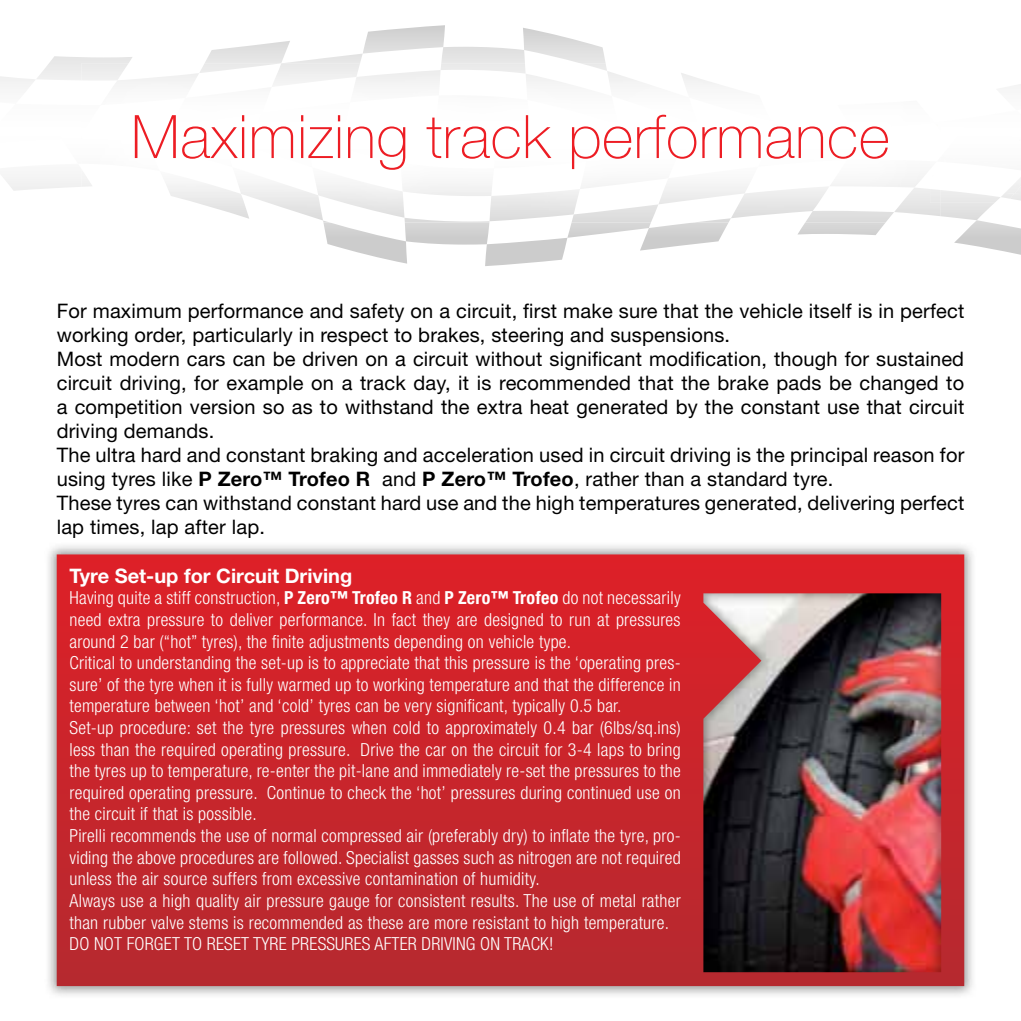
<style>
.page{position:relative;width:1021px;height:1021px;background:#fff}
.page>*{position:absolute;margin:0;border:0;box-sizing:border-box;transform-origin:0 0}
.t1{font:100 60px "Helvetica Neue LT Std";letter-spacing:.01em;color:#ed1d24}
.t2{font:20px/24px "Helvetica Neue LT Std";letter-spacing:.01em;color:#000}
.t3{font:700 20px "Helvetica Neue LT Std";color:#fff}
.t4{font:300 condensed 18px/21.6px "Helvetica Neue LT Std";letter-spacing:.015em;color:#fff}
.s1{font-weight:700}
</style>
<div class="page">
<img style="left:48px;top:545px;width:925px;height:451px">
<svg style="left:57px;top:554px;width:907px;height:432px;background:#b62c32"></svg>
<img style="left:523px;top:28px;width:82px;height:35px">
<img style="left:363px;top:25px;width:82px;height:29px">
<img style="left:290px;top:54px;width:73px;height:9px">
<img style="left:205px;top:41px;width:85px;height:22px">
<img style="left:323px;top:222px;width:84px;height:42px">
<img style="left:485px;top:238px;width:82px;height:28px">
<img style="left:567px;top:222px;width:73px;height:16px">
<img style="left:640px;top:222px;width:88px;height:28px">
<img style="left:798px;top:222px;width:87px;height:13px">
<img style="left:940px;top:203px;width:54px;height:17px">
<img style="left:954px;top:220px;width:66px;height:35px">
<svg style="left:1014px;top:186px;width:6px;height:8px"></svg>
<img style="left:526px;top:74px;width:91px;height:28px">
<img style="left:526px;top:95px;width:3px;height:7px">
<img style="left:232px;top:171px;width:91px;height:49px">
<img style="left:312px;top:171px;width:92px;height:47px">
<img style="left:404px;top:218px;width:85px;height:4px">
<img style="left:571px;top:204px;width:87px;height:18px">
<img style="left:700px;top:218px;width:31px;height:4px">
<img style="left:731px;top:186px;width:97px;height:32px">
<img style="left:805px;top:211px;width:89px;height:11px">
<h1 class="t1" style="left:131px;top:102px;width:760px">Maximizing track performance</h1>
<p class="t2" style="left:57px;top:298px;width:909px">For maximum performance and safety on a circuit, first make sure that the vehicle itself is in perfect working order, particularly in respect to brakes, steering and suspensions.<br>Most modern cars can be driven on a circuit without significant modification, though for sustained circuit driving, for example on a track day, it is recommended that the brake pads be changed to a competition version so as to withstand the extra heat generated by the constant use that circuit driving demands.<br>The ultra hard and constant braking and acceleration used in circuit driving is the principal reason for using tyres like <span class="s1">P Zero™ Trofeo R</span> and <span class="s1">P Zero™ Trofeo</span>, rather than a standard tyre.<br>These tyres can withstand constant hard use and the high temperatures generated, delivering perfect lap times, lap after lap.</p>
<p class="t3" style="left:69px;top:563px;width:284px">Tyre Set-up for Circuit Driving</p>
<p class="t4" style="left:69px;top:587px;width:612px">Having quite a stiff construction, <span class="s1">P Zero™ Trofeo R</span> and <span class="s1">P Zero™ Trofeo</span> do not necessarily need extra pressure to deliver performance. In fact they are designed to run at pressures around 2 bar (“hot” tyres), the finite adjustments depending on vehicle type.<br>Critical to understanding the set-up is to appreciate that this pressure is the ‘operating pres&shy;sure’ of the tyre when it is fully warmed up to working temperature and that the difference in temperature between ‘hot’ and ‘cold’ tyres can be very significant, typically 0.5 bar.<br>Set-up procedure: set the tyre pressures when cold to approximately 0.4 bar (6lbs/sq.ins) less than the required operating pressure. Drive the car on the circuit for 3-4 laps to bring the tyres up to temperature, re-enter the pit-lane and immediately re-set the pressures to the required operating pressure. Continue to check the ‘hot’ pressures during continued use on the circuit if that is possible.<br>Pirelli recommends the use of normal compressed air (preferably dry) to inflate the tyre, pro&shy;viding the above procedures are followed. Specialist gasses such as nitrogen are not required unless the air source suffers from excessive contamination of humidity.<br>Always use a high quality air pressure gauge for consistent results. The use of metal rather than rubber valve stems is recommended as these are more resistant to high temperature.<br>DO NOT FORGET TO RESET TYRE PRESSURES AFTER DRIVING ON TRACK!</p>
</div>
